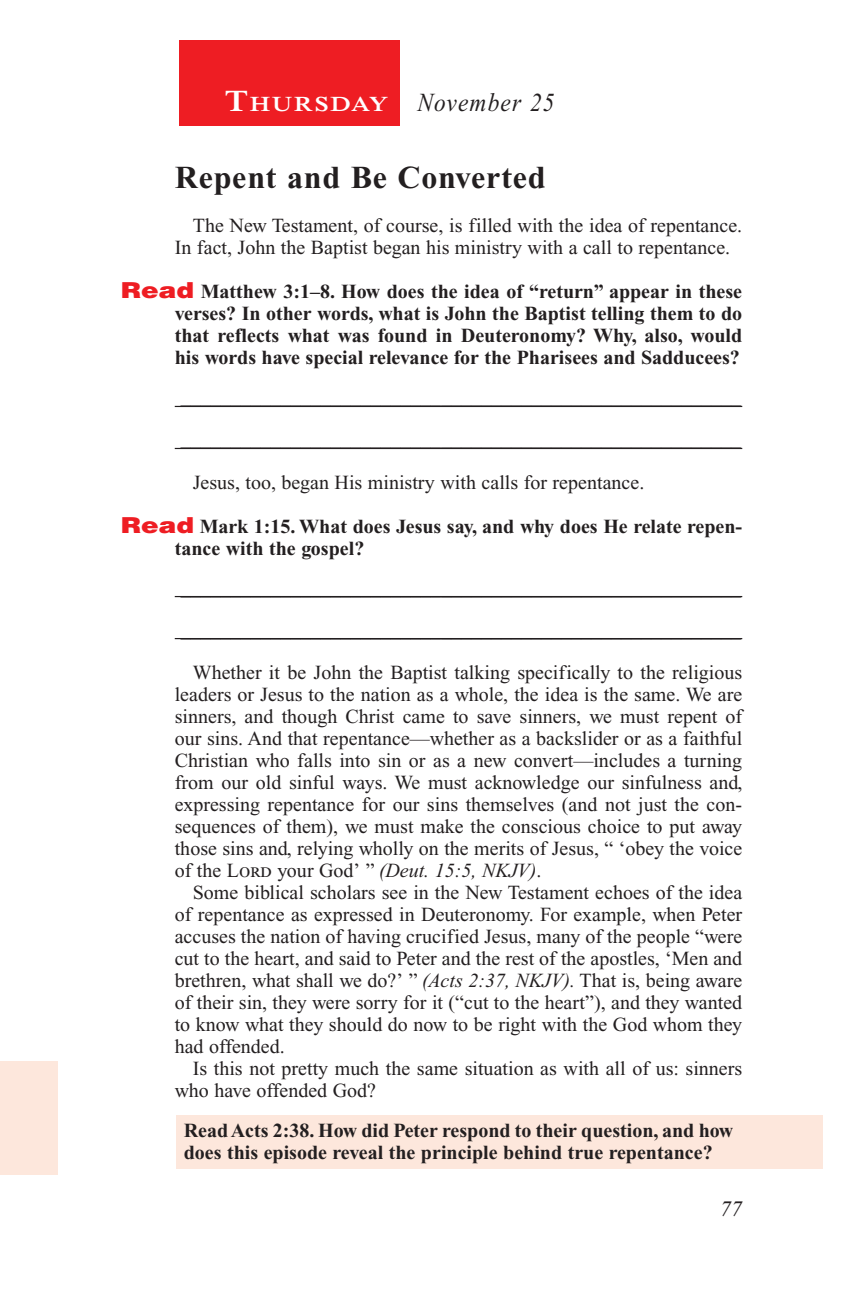
<style>
.page{position:relative;width:863px;height:1304px;background:#fff}
.page>*{position:absolute;margin:0;border:0;box-sizing:border-box;transform-origin:0 0}
.Head{font:700 32px "Times New Roman PS Std";letter-spacing:.025em;color:#231f20}
.Lesson_Dates{font:italic 26px "Times New Roman PS Std";letter-spacing:.05em;color:#231f20;scale:.9 1}
.t1{font:italic 22px "Times New Roman PS Std";color:#231f20}
.Daily_Header{font:600 21px "Times NRMT Std";letter-spacing:.07em;color:#fff;scale:1.1 1}
.Body{font:20px/22px "Times New Roman PS Std";color:#231f20}
.Question{font:700 20px/22px "Times New Roman PS Std";color:#231f20;text-align:justify}
.Blank_Lines{font:20px "Times New Roman PS Std";color:#231f20}
.x-screened_box-text{font:700 20px/22px "Times New Roman PS Std";color:#231f20}
.s1{font-size:30px}
.s2{font-family:"Helvetica LT Std";font-weight:900;font-size:22px;color:#ee1d23}
.s3{font-style:italic}
</style>
<div class="page">
<div style="left:180px;top:40px;width:220px;height:85px;background:#ee1d23"></div>
<div style="left:0;top:1061px;width:58px;height:113px;background:#fde7dc"></div>
<div style="left:176px;top:1114px;width:647px;height:53px;background:#fde7dc"></div>
<hr style="left:175px;top:406px;width:567px;height:1px;background:#231f20">
<hr style="left:175px;top:448px;width:567px;height:1px;background:#231f20">
<hr style="left:175px;top:596px;width:567px;height:1px;background:#231f20">
<hr style="left:175px;top:638px;width:567px;height:1px;background:#231f20">
<p class="Daily_Header" style="left:225px;top:91px;width:150px"><span class="s1">T</span>HURSDAY</p>
<p class="Lesson_Dates" style="left:417px;top:88px;width:154px">November 25</p>
<p class="Head" style="left:175px;top:160px;width:372px">Repent and Be Converted</p>
<p class="Body" style="left:175px;top:215px;width:569px;text-indent:18px">The New Testament, of course, is filled with the idea of repentance.<br>In fact, John the Baptist began his ministry with a call to repentance.</p>
<p class="Question" style="left:175px;top:281px;width:569px;text-indent:-54px"><span class="s2">Read</span> Matthew 3:1–8. How does the idea of “return” appear in these verses? In other words, what is John the Baptist telling them to do that reflects what was found in Deuteronomy? Why, also, would his words have special relevance for the Pharisees and Sadducees?</p>
<p class="Blank_Lines" style="left:181px;top:387px;width:561px">________________________________________________________</p>
<p class="Blank_Lines" style="left:181px;top:429px;width:561px">________________________________________________________</p>
<p class="Body" style="left:193px;top:471px;width:453px">Jesus, too, began His ministry with calls for repentance.</p>
<p class="Question" style="left:175px;top:515px;width:568px;text-indent:-54px"><span class="s2">Read</span> Mark 1:15. What does Jesus say, and why does He relate repen&shy;tance with the gospel?</p>
<p class="Body" style="left:175px;top:661px;width:569px;text-align:justify;text-indent:18px">Whether it be John the Baptist talking specifically to the religious leaders or Jesus to the nation as a whole, the idea is the same. We are sinners, and though Christ came to save sinners, we must repent of our sins. And that repentance—whether as a backslider or as a faithful Christian who falls into sin or as a new convert—includes a turning from our old sinful ways. We must acknowledge our sinfulness and, expressing repentance for our sins themselves (and not just the con&shy;sequences of them), we must make the conscious choice to put away those sins and, relying wholly on the merits of Jesus, “ ‘obey the voice of the Lord your God’ ” <span class="s3">(Deut. 15:5, NKJV)</span>.</p>
<p class="Body" style="left:175px;top:881px;width:569px;text-align:justify;text-indent:18px">Some biblical scholars see in the New Testament echoes of the idea of repentance as expressed in Deuteronomy. For example, when Peter accuses the nation of having crucified Jesus, many of the people “were cut to the heart, and said to Peter and the rest of the apostles, ‘Men and brethren, what shall we do?’ ” <span class="s3">(Acts 2:37, NKJV).</span> That is, being aware of their sin, they were sorry for it (“cut to the heart”), and they wanted to know what they should do now to be right with the God whom they had offended.</p>
<p class="Body" style="left:175px;top:1057px;width:569px;text-indent:18px">Is this not pretty much the same situation as with all of us: sinners who have offended God?</p>
<p class="x-screened_box-text" style="left:184px;top:1119px;width:551px">Read Acts 2:38. How did Peter respond to their question, and how does this episode reveal the principle behind true repentance?</p>
<p class="t1" style="left:720px;top:1196px;width:23px">77</p>
</div>
